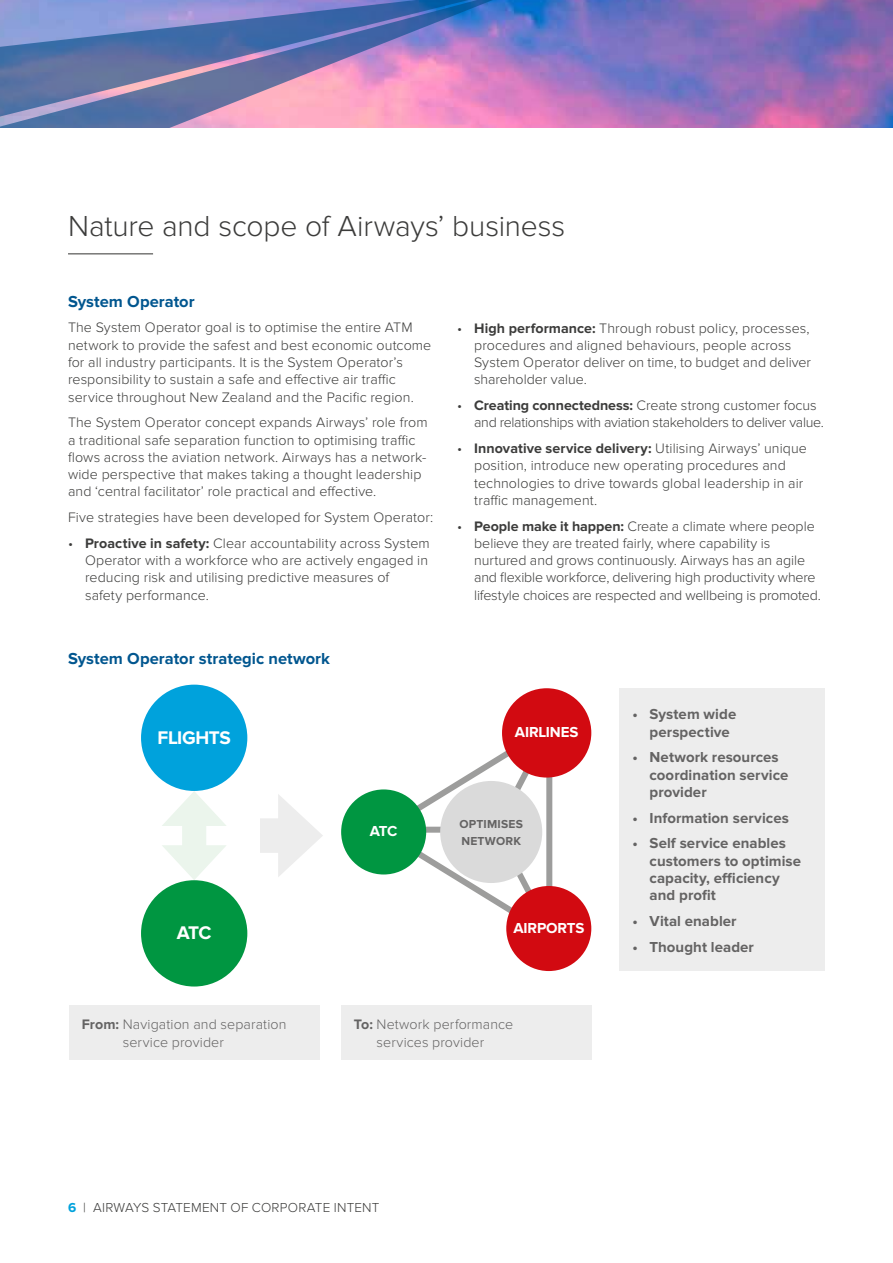
<style>
.page{position:relative;width:893px;height:1263px;background:#fff}
.page>*{position:absolute;margin:0;border:0;box-sizing:border-box;transform-origin:0 0}
.t1{font:300 30px "Proxima Nova";letter-spacing:-.005em;color:#3c3c3b}
.t2{font:700 18.9px "Proxima Nova";letter-spacing:-.03em;color:#fff}
.t3{font:700 16.5px "Proxima Nova";color:#00568f}
.t4{font:700 15px/17.2px "Proxima Nova";letter-spacing:.005em;color:#646363}
.t5{font:700 15px "Proxima Nova";letter-spacing:-.01em;color:#fff}
.t6{font:300 14.25px/17.2px "Proxima Nova";letter-spacing:.005em;color:#3c3c3b}
.t7{font:300 14.25px/17.2px "Proxima Nova";letter-spacing:-.02em;color:#3c3c3b}
.t8{font:300 14.25px/17.2px "Proxima Nova";letter-spacing:.005em;color:#646363}
.t9{font:300 13.5px "Proxima Nova";letter-spacing:.015em;color:#3c3c3b}
.t10{font:700 12px/16.5px "Proxima Nova";letter-spacing:.02em;color:#646363}
.s1{font-weight:700}
.s2{font-weight:700;color:#00a2dc}
</style>
<div class="page">
<img style="left:525px;top:0;width:368px;height:128px">
<svg style="left:0;top:0;width:525px;height:128px;background:#b58bbd"></svg>
<svg style="left:0;top:0;width:512px;height:120px;background:#8c82b9"></svg>
<hr style="left:68px;top:253px;width:85px;height:1px;background:#3c3c3b">
<svg style="left:375px;top:724px;width:180px;height:212px"></svg>
<div style="left:182px;top:813px;width:24px;height:45px;background:#ebf5ec"></div>
<svg style="left:162px;top:845px;width:64px;height:35px"></svg>
<svg style="left:162px;top:791px;width:64px;height:35px"></svg>
<div style="left:260px;top:818px;width:33px;height:35px;background:#ededed"></div>
<svg style="left:278px;top:794px;width:45px;height:83px"></svg>
<div style="left:141px;top:685px;width:106px;height:106px;background:#00a2dc;border-radius:50%"></div>
<div style="left:141px;top:880px;width:106px;height:106px;background:#009641;border-radius:50%"></div>
<div style="left:341px;top:789px;width:85px;height:85px;background:#009641;border-radius:50%"></div>
<div style="left:502px;top:688px;width:89px;height:89px;background:#d20a11;border-radius:50%"></div>
<div style="left:440px;top:781px;width:102px;height:102px;background:#dadada;border-radius:50%"></div>
<div style="left:506px;top:886px;width:85px;height:85px;background:#d20a11;border-radius:50%"></div>
<div style="left:620px;top:688px;width:205px;height:283px;background:#ededed"></div>
<div style="left:69px;top:1005px;width:250px;height:54px;background:#ededed"></div>
<div style="left:341px;top:1005px;width:250px;height:54px;background:#ededed"></div>
<h1 class="t1" style="left:68px;top:209px;width:499px">Nature and scope of Airways’ business</h1>
<p class="t3" style="left:68px;top:292px;width:128px">System Operator</p>
<p class="t6" style="left:68px;top:319px;width:365px">The System Operator goal is to optimise the entire ATM network to provide the safest and best economic outcome for all industry participants. It is the System Operator’s responsibility to sustain a safe and effective air traffic service throughout New Zealand and the Pacific region.</p>
<p class="t6" style="left:68px;top:414px;width:361px">The System Operator concept expands Airways’ role from a traditional safe separation function to optimising traffic flows across the aviation network. Airways has a network&shy;wide perspective that makes taking a thought leadership and ‘central facilitator’ role practical and effective.</p>
<p class="t6" style="left:68px;top:509px;width:367px">Five strategies have been developed for System Operator:</p>
<p class="t6" style="left:85px;top:535px;width:346px;text-indent:-17px">• <span class="s1">Proactive in safety:</span> Clear accountability across System Operator with a workforce who are actively engaged in reducing risk and utilising predictive measures of safety performance.</p>
<p class="t3" style="left:68px;top:649px;width:263px">System Operator strategic network</p>
<h2 class="t2" style="left:158px;top:727px;width:75px">FLIGHTS</h2>
<h2 class="t2" style="left:177px;top:921px;width:36px">ATC</h2>
<p class="t5" style="left:370px;top:822px;width:29px">ATC</p>
<p class="t6" style="left:474px;top:319px;width:338px;text-indent:-17px">• <span class="s1">High performance:</span> Through robust policy, processes, procedures and aligned behaviours, people across System Operator deliver on time, to budget and deliver shareholder value.</p>
<p class="t7" style="left:474px;top:397px;width:351px;text-indent:-17px">• <span class="s1">Creating connectedness:</span> Create strong customer focus and relationships with aviation stakeholders to deliver value.</p>
<p class="t6" style="left:474px;top:440px;width:334px;text-indent:-17px">• <span class="s1">Innovative service delivery:</span> Utilising Airways’ unique position, introduce new operating procedures and technologies to drive towards global leadership in air traffic management.</p>
<p class="t6" style="left:474px;top:517px;width:348px;text-indent:-17px">• <span class="s1">People make it happen:</span> Create a climate where people believe they are treated fairly, where capability is nurtured and grows continuously. Airways has an agile and flexible workforce, delivering high productivity where lifestyle choices are respected and wellbeing is promoted.</p>
<p class="t5" style="left:515px;top:723px;width:65px">AIRLINES</p>
<p class="t10" style="left:459px;top:816px;width:65px">OPTIMISES<br>NETWORK</p>
<p class="t5" style="left:513px;top:920px;width:73px">AIRPORTS</p>
<p class="t4" style="left:649px;top:706px;width:88px;text-indent:-17px">• System wide perspective</p>
<p class="t4" style="left:649px;top:749px;width:140px;text-indent:-17px">• Network resources coordination service provider</p>
<p class="t4" style="left:632px;top:809px;width:158px">• Information services</p>
<p class="t4" style="left:649px;top:835px;width:153px;text-indent:-17px">• Self service enables customers to optimise capacity, efficiency and profit</p>
<p class="t4" style="left:632px;top:913px;width:106px">• Vital enabler</p>
<p class="t4" style="left:632px;top:938px;width:123px">• Thought leader</p>
<p class="t8" style="left:123px;top:1016px;width:165px;text-indent:-41px"><span class="s1">From:</span> Navigation and separation service provider</p>
<p class="t8" style="left:354px;top:1016px;width:161px;text-align:center"><span class="s1">To:</span> Network performance services provider</p>
<p class="t9" style="left:68px;top:1200px;width:313px"><span class="s2">6</span> | AIRWAYS STATEMENT OF CORPORATE INTENT</p>
</div>
